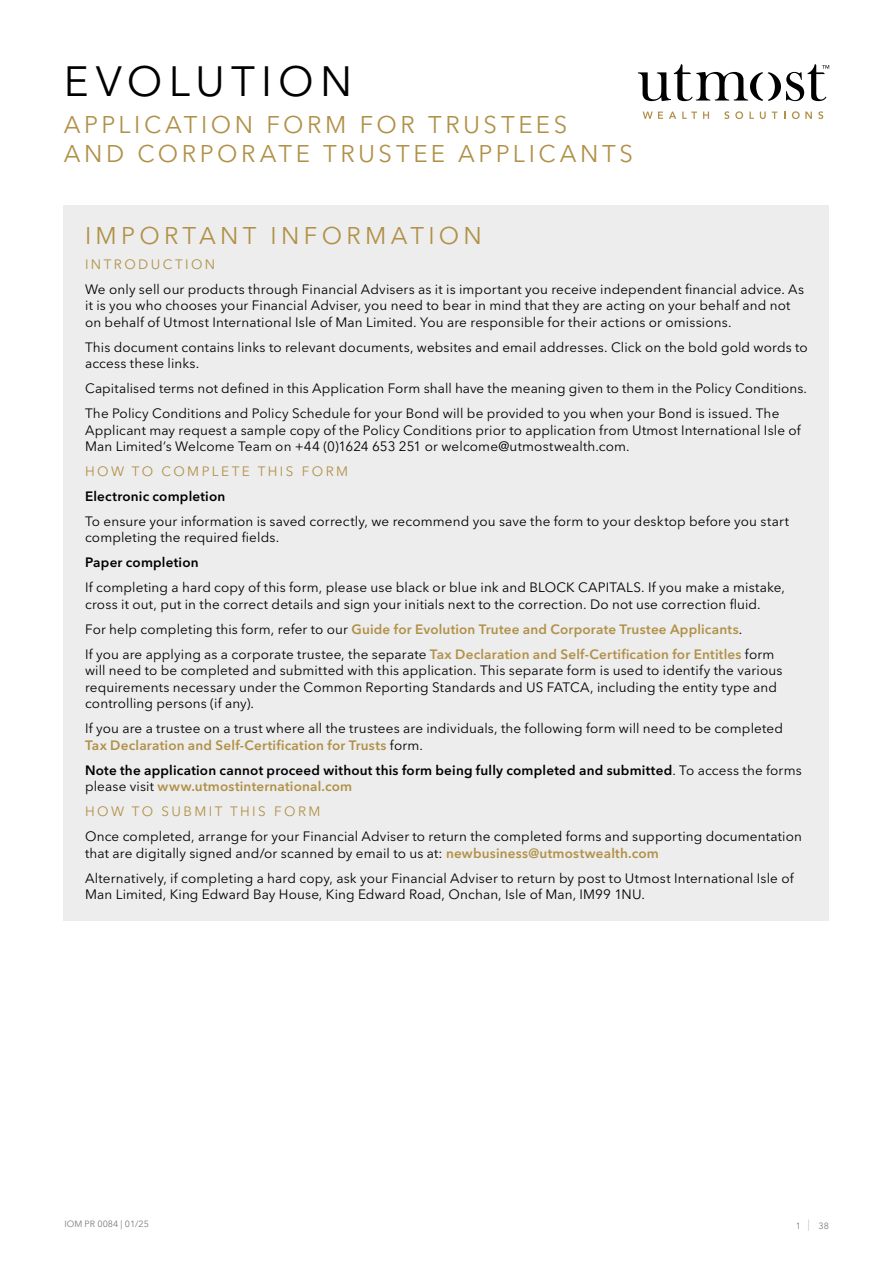
<style>
.page{position:relative;width:893px;height:1263px;background:#fff}
.page>*{position:absolute;margin:0;border:0;box-sizing:border-box;transform-origin:0 0}
.t1{font:42px "Avenir Next LT Pro";letter-spacing:.145em;color:#000}
.t2{font:24px/28.8px "Avenir Next LT Pro";letter-spacing:.15em;color:#b19148}
.t3{font:24px "Avenir Next LT Pro";letter-spacing:.18em;color:#b19148}
.t4{font:13.5px/16.5px "Avenir Next LT Pro";letter-spacing:.01em;color:#000}
.t5{font:600 13.5px/25px "Avenir Next LT Pro";letter-spacing:.015em;color:#b19148}
.t6{font:600 13.5px/16.5px "Avenir Next LT Pro";letter-spacing:.015em;color:#000}
.t7{font:13.5px "Avenir Next LT Pro";letter-spacing:.18em;color:#b19148}
.t8{font:9px "Avenir Next LT Pro";color:#7c7b7b}
.s1{font-weight:400;color:#000}
.s2{font-weight:600;color:#b19148}
.s3{font-weight:400}
.s4{color:#b19148}
.s5{font-weight:200;font-size:11.25px}
</style>
<div class="page">
<svg style="left:638px;top:64px;width:191px;height:37px"></svg>
<svg style="left:643px;top:112px;width:20px;height:7px"></svg>
<svg style="left:669px;top:112px;width:7px;height:7px"></svg>
<svg style="left:682px;top:112px;width:15px;height:7px"></svg>
<svg style="left:703px;top:112px;width:6px;height:7px"></svg>
<svg style="left:724px;top:111px;width:5px;height:8px"></svg>
<svg style="left:735px;top:111px;width:8px;height:8px"></svg>
<svg style="left:749px;top:112px;width:5px;height:7px"></svg>
<svg style="left:760px;top:112px;width:6px;height:7px"></svg>
<svg style="left:772px;top:112px;width:5px;height:7px"></svg>
<svg style="left:792px;top:111px;width:20px;height:8px"></svg>
<svg style="left:818px;top:111px;width:5px;height:8px"></svg>
<div style="left:64px;top:205px;width:765px;height:715px;background:#ededed"></div>
<h1 class="t1" style="left:64px;top:56px;width:290px">EVOLUTION</h1>
<h2 class="t2" style="left:64px;top:110px;width:571px">APPLICATION FORM FOR TRUSTEES<br>AND CORPORATE TRUSTEE APPLICANTS</h2>
<h2 class="t3" style="left:85px;top:221px;width:398px">IMPORTANT INFORMATION</h2>
<p class="t7" style="left:85px;top:256px;width:132px">INTRODUCTION</p>
<p class="t4" style="left:85px;top:281px;width:721px">We only sell our products through Financial Advisers as it is important you receive independent financial advice. As it is you who chooses your Financial Adviser, you need to bear in mind that they are acting on your behalf and not on behalf of Utmost International Isle of Man Limited. You are responsible for their actions or omissions.</p>
<p class="t4" style="left:85px;top:339px;width:724px">This document contains links to relevant documents, websites and email addresses. Click on the bold gold words to access these links.</p>
<p class="t4" style="left:85px;top:376px;width:723px;line-height:25px">Capitalised terms not defined in this Application Form shall have the meaning given to them in the Policy Conditions.<br>The Policy Conditions and Policy Schedule for your Bond will be provided to you when your Bond is issued. The</p>
<p class="t4" style="left:85px;top:422px;width:717px">Applicant may request a sample copy of the Policy Conditions prior to application from Utmost International Isle of<br>Man Limited’s Welcome Team on +44 (0)1624 653 251 or welcome@utmostwealth.com.</p>
<p class="t7" style="left:85px;top:463px;width:265px">HOW TO COMPLETE THIS FORM</p>
<p class="t6" style="left:85px;top:488px;width:142px">Electronic completion</p>
<p class="t4" style="left:85px;top:513px;width:705px">To ensure your information is saved correctly, we recommend you save the form to your desktop before you start completing the required fields.</p>
<p class="t6" style="left:85px;top:554px;width:115px">Paper completion</p>
<p class="t4" style="left:85px;top:579px;width:701px">If completing a hard copy of this form, please use black or blue ink and BLOCK CAPITALS. If you make a mistake, cross it out, put in the correct details and sign your initials next to the correction. Do not use correction fluid.</p>
<p class="t5" style="left:85px;top:616px;width:691px"><span class="s1">For help completing this form, refer to our</span> Guide for Evolution Trutee and Corporate Trustee Applicants<span class="s1">.<br>If you are applying as a corporate trustee, the separate</span> Tax Declaration and Self-Certification for Entitles <span class="s1">form</span></p>
<p class="t4" style="left:85px;top:662px;width:699px">will need to be completed and submitted with this application. This separate form is used to identify the various requirements necessary under the Common Reporting Standards and US FATCA, including the entity type and controlling persons (if any).</p>
<p class="t4" style="left:85px;top:720px;width:699px">If you are a trustee on a trust where all the trustees are individuals, the following form will need to be completed<br><span class="s2">Tax Declaration and Self-Certification for Trusts</span> form.</p>
<p class="t6" style="left:85px;top:762px;width:718px">Note the application cannot proceed without this form being fully completed and submitted<span class="s3">. To access the forms please visit</span> <span class="s4">www.utmostinternational.com</span></p>
<p class="t7" style="left:85px;top:803px;width:237px">HOW TO SUBMIT THIS FORM</p>
<p class="t4" style="left:85px;top:828px;width:718px">Once completed, arrange for your Financial Adviser to return the completed forms and supporting documentation that are digitally signed and/or scanned by email to us at: <span class="s2">newbusiness@utmostwealth.com</span></p>
<p class="t4" style="left:85px;top:870px;width:710px">Alternatively, if completing a hard copy, ask your Financial Adviser to return by post to Utmost International Isle of<br>Man Limited, King Edward Bay House, King Edward Road, Onchan, Isle of Man, IM99 1NU.</p>
<p class="t8" style="left:64px;top:1219px;width:86px">IOM PR 0084 | 01/25</p>
<p class="t8" style="left:796px;top:1220px;width:35px">1 <span class="s5">|</span> 38</p>
</div>
